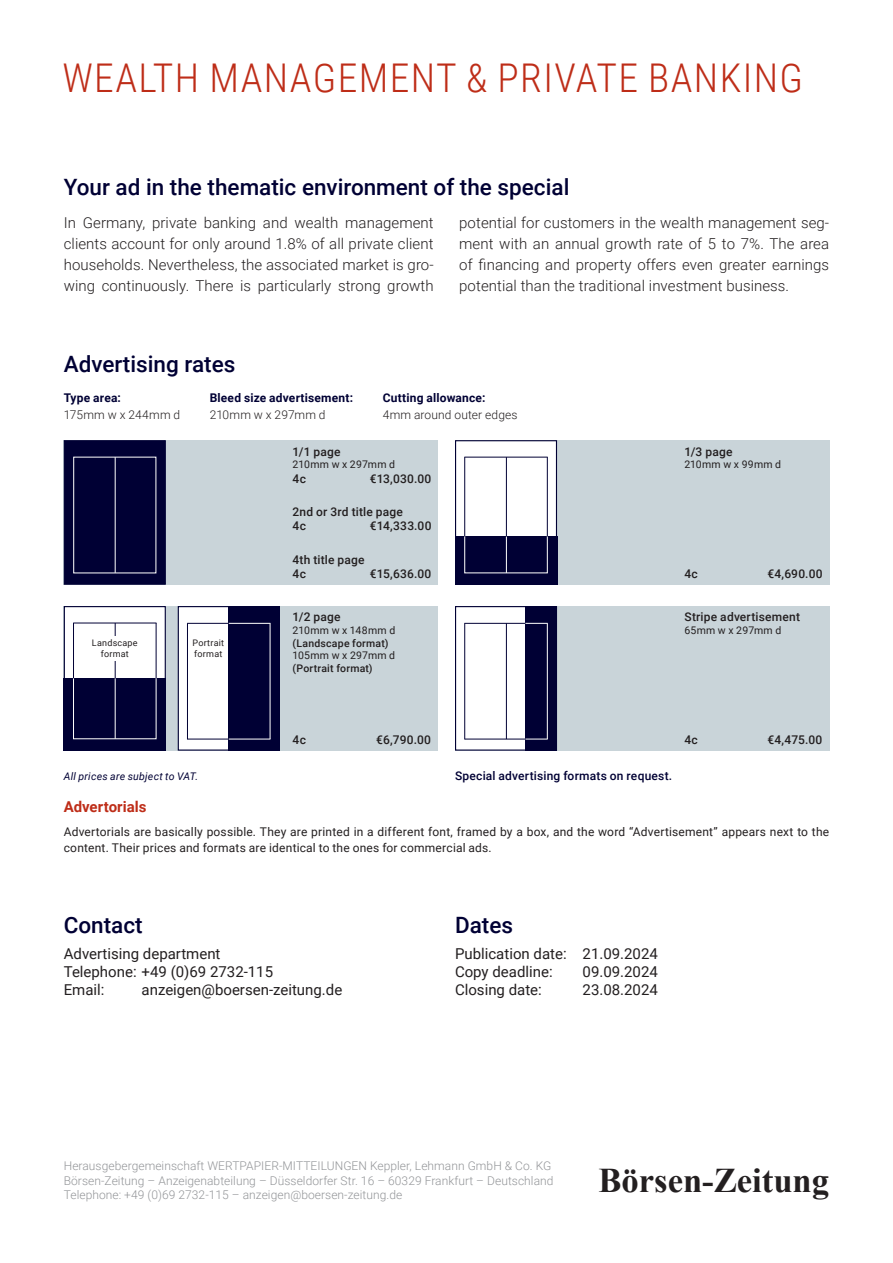
<style>
.page{position:relative;width:893px;height:1263px;background:#fff}
.page>*{position:absolute;margin:0;border:0;box-sizing:border-box;transform-origin:0 0}
.t1{font:300 39.6px "Roboto Condensed";letter-spacing:.035em;color:#be2d18}
.t2{font:700 34.65px "Times New Roman";color:#231f20}
.t3{font:500 22.5px "Roboto";color:#000034}
.t4{font:300 15px/21px "Roboto";letter-spacing:.005em;color:#231f20;text-align:justify}
.t5{font:15px "Roboto";color:#231f20}
.Grundtext_fett{font:700 15px "Roboto";color:#be2d18}
.t6{font:300 12px/14.4px "Roboto";letter-spacing:.005em;color:#939598}
.Grundtext_fett-2{font:12px/16.2px "Roboto";letter-spacing:.015em;color:#231f20}
.Grundtext_fett-3{font:500 12px "Roboto";letter-spacing:.015em;color:#231f20}
.Preise{font:500 12px/14.4px "Roboto";letter-spacing:.015em;color:#231f20}
.Zwischentitel{font:700 12px "Roboto";letter-spacing:.015em;color:#000034}
.Zwischentitel-2{font:300 12px "Roboto";letter-spacing:.01em;color:#231f20}
.Grundtext_NEU{font:500 12px "Roboto";letter-spacing:.02em;color:#000034}
.Grundtext_fett-4{font:500 10.5px/12.6px "Roboto";letter-spacing:.02em;color:#231f20}
.Grundtext_fett-5{font:10.5px "Roboto";letter-spacing:.025em;color:#231f20}
.Grundtext{font:italic 10.5px "Roboto";letter-spacing:.02em;color:#000034}
.Grundtext_fett-6{font:9px/10.5px "Roboto";letter-spacing:.025em;color:#231f20;text-align:center}
.s1{font-weight:400}
</style>
<div class="page">
<div style="left:455px;top:606px;width:374px;height:145px;background:#c9d4d9"></div>
<div style="left:455px;top:440px;width:374px;height:145px;background:#c9d4d9"></div>
<div style="left:64px;top:440px;width:374px;height:145px;background:#c9d4d9"></div>
<div style="left:64px;top:440px;width:102px;height:145px;background:#000034;border:1px solid #000034"></div>
<div style="left:73px;top:457px;width:83px;height:116px;border:1px solid #fff"></div>
<hr style="left:115px;top:457px;width:1px;height:116px;background:#fff">
<div style="left:455px;top:440px;width:102px;height:145px;background:#fff;border:1px solid #000034"></div>
<div style="left:455px;top:537px;width:102px;height:48px;background:#000034"></div>
<div style="left:464px;top:457px;width:84px;height:116px;border:1px solid #fff"></div>
<hr style="left:506px;top:457px;width:1px;height:80px;background:#000034">
<hr style="left:506px;top:537px;width:1px;height:36px;background:#fff">
<hr style="left:464px;top:457px;width:1px;height:80px;background:#000034">
<hr style="left:547px;top:457px;width:1px;height:80px;background:#000034">
<hr style="left:464px;top:457px;width:84px;height:1px;background:#000034">
<div style="left:455px;top:606px;width:102px;height:145px;background:#fff;border:1px solid #000034"></div>
<div style="left:525px;top:606px;width:32px;height:145px;background:#000034"></div>
<hr style="left:464px;top:623px;width:62px;height:1px;background:#000034">
<hr style="left:464px;top:623px;width:1px;height:116px;background:#000034">
<hr style="left:465px;top:739px;width:61px;height:1px;background:#000034">
<svg style="left:525px;top:623px;width:22px;height:1px"></svg>
<svg style="left:525px;top:739px;width:23px;height:1px"></svg>
<hr style="left:547px;top:623px;width:1px;height:116px;background:#fff">
<hr style="left:506px;top:623px;width:1px;height:116px;background:#000034">
<div style="left:64px;top:606px;width:374px;height:145px;background:#c9d4d9"></div>
<div style="left:178px;top:606px;width:102px;height:145px;background:#fff;border:1px solid #000034"></div>
<div style="left:229px;top:606px;width:51px;height:145px;background:#000034"></div>
<hr style="left:187px;top:623px;width:42px;height:1px;background:#000034">
<hr style="left:187px;top:623px;width:1px;height:116px;background:#000034">
<hr style="left:187px;top:739px;width:42px;height:1px;background:#000034">
<hr style="left:229px;top:623px;width:41px;height:1px;background:#fff">
<hr style="left:229px;top:739px;width:41px;height:1px;background:#fff">
<hr style="left:270px;top:623px;width:1px;height:116px;background:#fff">
<div style="left:64px;top:606px;width:102px;height:145px;background:#fff;border:1px solid #000034"></div>
<div style="left:64px;top:678px;width:102px;height:73px;background:#000034"></div>
<div style="left:73px;top:623px;width:83px;height:116px;border:1px solid #fff"></div>
<hr style="left:115px;top:623px;width:1px;height:55px;background:#000034">
<hr style="left:115px;top:678px;width:1px;height:61px;background:#fff">
<hr style="left:73px;top:623px;width:1px;height:55px;background:#000034">
<hr style="left:156px;top:623px;width:1px;height:55px;background:#000034">
<hr style="left:73px;top:623px;width:83px;height:1px;background:#000034">
<div style="left:89px;top:636px;width:51px;height:24px;background:#fff"></div>
<p class="t1" style="left:62px;top:50px;width:742px">WEALTH MANAGEMENT &amp; PRIVATE BANKING</p>
<p class="t3" style="left:64px;top:172px;width:507px">Your ad in the thematic environment of the special</p>
<p class="t4" style="left:64px;top:212px;width:371px">In Germany, private banking and wealth management clients account for only around 1.8% of all private client households. Nevertheless, the associated market is gro&shy;wing continuously. There is particularly strong growth</p>
<p class="t4" style="left:459px;top:212px;width:371px">potential for customers in the wealth management seg&shy;ment with an annual growth rate of 5 to 7%. The area of financing and property offers even greater earnings potential than the traditional investment business.</p>
<p class="t3" style="left:64px;top:348px;width:173px">Advertising rates</p>
<p class="Zwischentitel" style="left:64px;top:390px;width:59px">Type area:</p>
<p class="Zwischentitel-2" style="left:64px;top:406px;width:118px">175mm w x 244mm d</p>
<p class="Zwischentitel" style="left:210px;top:390px;width:145px">Bleed size advertisement:</p>
<p class="Zwischentitel-2" style="left:210px;top:406px;width:117px">210mm w x 297mm d</p>
<p class="Zwischentitel" style="left:383px;top:390px;width:104px">Cutting allowance:</p>
<p class="Zwischentitel-2" style="left:383px;top:406px;width:136px">4mm around outer edges</p>
<p class="Grundtext_fett-3" style="left:293px;top:443px;width:50px">1/1 page</p>
<p class="Grundtext_fett-5" style="left:293px;top:457px;width:104px">210mm w x 297mm d</p>
<p class="Grundtext_fett-3" style="left:293px;top:470px;width:15px">4c</p>
<p class="Grundtext_fett-3" style="left:370px;top:470px;width:63px">€13,030.00</p>
<p class="Preise" style="left:293px;top:504px;width:112px">2nd or 3rd title page<br>4c</p>
<p class="Preise" style="left:370px;top:518px;width:63px">€14,333.00</p>
<p class="Grundtext_fett-6" style="left:92px;top:637px;width:47px">Landscape format</p>
<p class="Grundtext_fett-6" style="left:192px;top:637px;width:33px">Portrait</p>
<p class="Grundtext_fett-6" style="left:194px;top:648px;width:30px">format</p>
<p class="Preise" style="left:293px;top:552px;width:74px">4th title page<br>4c</p>
<p class="Preise" style="left:370px;top:566px;width:63px">€15,636.00</p>
<p class="Grundtext_fett-3" style="left:293px;top:609px;width:50px">1/2 page</p>
<p class="Grundtext_fett-4" style="left:293px;top:624px;width:104px"><span class="s1">210mm w x 148mm d </span>(Landscape format)<br><span class="s1">105mm w x 297mm d </span>(Portrait format)</p>
<p class="Grundtext_fett-3" style="left:684px;top:443px;width:50px">1/3 page</p>
<p class="Grundtext_fett-5" style="left:684px;top:457px;width:98px">210mm w x 99mm d</p>
<p class="Grundtext_fett-3" style="left:684px;top:566px;width:15px">4c</p>
<p class="Grundtext_fett-3" style="left:767px;top:566px;width:57px">€4,690.00</p>
<p class="Grundtext_fett-3" style="left:684px;top:609px;width:117px">Stripe advertisement</p>
<p class="Grundtext_fett-5" style="left:684px;top:623px;width:99px">65mm w x 297mm d</p>
<p class="Grundtext" style="left:64px;top:769px;width:136px">All prices are subject to VAT.</p>
<p class="Grundtext_fett-3" style="left:293px;top:731px;width:15px">4c</p>
<p class="Grundtext_fett-3" style="left:376px;top:731px;width:56px">€6,790.00</p>
<p class="Grundtext_NEU" style="left:455px;top:767px;width:219px">Special advertising formats on request.</p>
<p class="Grundtext_fett-3" style="left:684px;top:731px;width:15px">4c</p>
<p class="Grundtext_fett-3" style="left:767px;top:731px;width:56px">€4,475.00</p>
<p class="Grundtext_fett" style="left:64px;top:796px;width:84px">Advertorials</p>
<p class="Grundtext_fett-2" style="left:64px;top:823px;width:767px">Advertorials are basically possible. They are printed in a different font, framed by a box, and the word “Advertisement” appears next to the content. Their prices and formats are identical to the ones for commercial ads.</p>
<p class="t3" style="left:64px;top:909px;width:80px">Contact</p>
<p class="t5" style="left:64px;top:943px;width:158px">Advertising department</p>
<p class="t5" style="left:64px;top:961px;width:211px">Telephone: +49 (0)69 2732-115</p>
<p class="t5" style="left:64px;top:979px;width:42px">Email:</p>
<p class="t5" style="left:142px;top:979px;width:202px">anzeigen@boersen-zeitung.de</p>
<p class="t3" style="left:455px;top:909px;width:60px">Dates</p>
<p class="t5" style="left:455px;top:943px;width:204px">Publication date: 21.09.2024</p>
<p class="t5" style="left:455px;top:961px;width:99px">Copy deadline:</p>
<p class="t5" style="left:583px;top:961px;width:77px">09.09.2024</p>
<p class="t5" style="left:455px;top:979px;width:88px">Closing date:</p>
<p class="t5" style="left:583px;top:979px;width:77px">23.08.2024</p>
<p class="t6" style="left:64px;top:1158px;width:491px">Herausgebergemeinschaft WERTPAPIER-MITTEILUNGEN Keppler, Lehmann GmbH &amp; Co. KG<br>Börsen-Zeitung – Anzeigenabteilung – Düsseldorfer Str. 16 – 60329 Frankfurt – Deutschland<br>Telephone: +49 (0)69 2732-115 – anzeigen@boersen-zeitung.de</p>
<p class="t2" style="left:598px;top:1155px;width:232px">Börsen-Zeitung</p>
</div>
